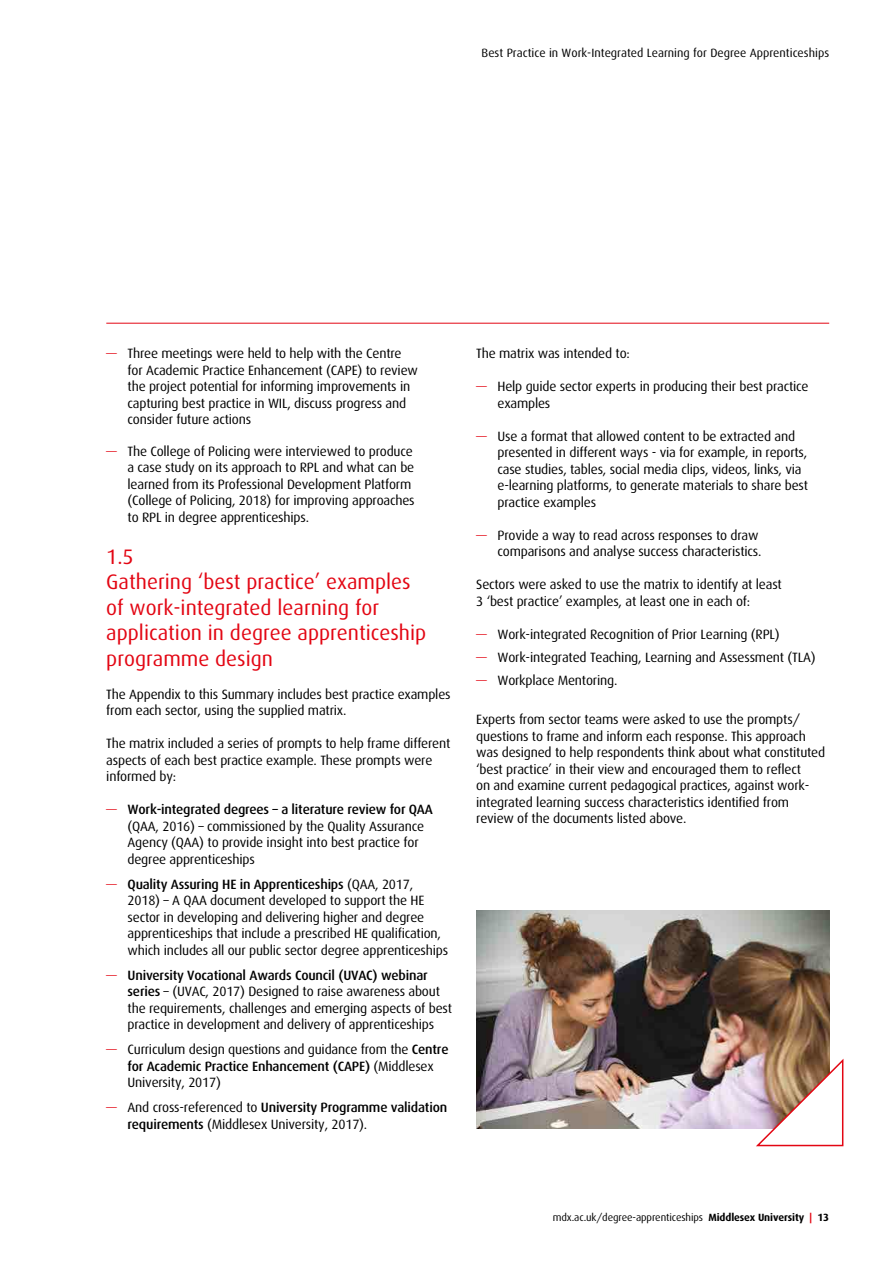
<style>
.page{position:relative;width:893px;height:1263px;background:#fff}
.page>*{position:absolute;margin:0;border:0;box-sizing:border-box;transform-origin:0 0}
.t1{font:21px/25.5px "Dax";color:#e30613}
.t2{font:13.5px/16.5px "Dax";letter-spacing:-.015em;color:#000}
.t3{font:12px "Dax";color:#000}
.t4{font:10.5px "Dax";letter-spacing:-.01em;color:#000}
.s1{color:#e30613}
.s2{font-weight:500}
.s3{font-weight:700}
.s4{font-weight:700;color:#e30613}
</style>
<div class="page">
<hr style="left:106px;top:323px;width:723px;height:1px;background:#e30613">
<img style="left:476px;top:910px;width:353px;height:219px">
<svg style="left:754px;top:1057px;width:90px;height:90px"></svg>
<p class="t3" style="left:482px;top:46px;width:349px">Best Practice in Work-Integrated Learning for Degree Apprenticeships</p>
<p class="t2" style="left:128px;top:346px;width:292px;text-indent:-21px"><span class="s1">—</span> Three meetings were held to help with the Centre for Academic Practice Enhancement (CAPE) to review the project potential for informing improvements in capturing best practice in WIL, discuss progress and consider future actions</p>
<p class="t2" style="left:128px;top:443px;width:289px;text-indent:-21px"><span class="s1">—</span> The College of Policing were interviewed to produce a case study on its approach to RPL and what can be learned from its Professional Development Platform (College of Policing, 2018) for improving approaches to RPL in degree apprenticeships.</p>
<p class="t1" style="left:106px;top:544px;width:321px">1.5<br>Gathering ‘best practice’ examples of work-integrated learning for application in degree apprenticeship programme design</p>
<p class="t2" style="left:106px;top:686px;width:346px">The Appendix to this Summary includes best practice examples from each sector, using the supplied matrix.</p>
<p class="t2" style="left:106px;top:735px;width:346px">The matrix included a series of prompts to help frame different aspects of each best practice example. These prompts were informed by:</p>
<p class="t2" style="left:128px;top:801px;width:307px;text-indent:-21px"><span class="s1">—</span> <span class="s2">Work-integrated degrees – a literature review for QAA </span>(QAA, 2016) – commissioned by the Quality Assurance Agency (QAA) to provide insight into best practice for degree apprenticeships</p>
<p class="t2" style="left:128px;top:876px;width:322px;text-indent:-21px"><span class="s1">—</span> <span class="s2">Quality Assuring HE in Apprenticeships</span> (QAA, 2017, 2018) – A QAA document developed to support the HE sector in developing and delivering higher and degree apprenticeships that include a prescribed HE qualification, which includes all our public sector degree apprenticeships</p>
<p class="t2" style="left:128px;top:967px;width:326px;text-indent:-21px"><span class="s1">—</span> <span class="s2">University Vocational Awards Council (UVAC) webinar series</span> – (UVAC, 2017) Designed to raise awareness about the requirements, challenges and emerging aspects of best practice in development and delivery of apprenticeships</p>
<p class="t2" style="left:128px;top:1041px;width:322px;text-indent:-21px"><span class="s1">—</span> Curriculum design questions and guidance from the <span class="s2">Centre for Academic Practice Enhancement (CAPE)</span> (Middlesex<br>University, 2017)</p>
<p class="t2" style="left:128px;top:1099px;width:321px;text-indent:-21px"><span class="s1">—</span> And cross-referenced to <span class="s2">University Programme validation requirements</span> (Middlesex University, 2017).</p>
<p class="t2" style="left:476px;top:346px;width:155px">The matrix was intended to:</p>
<p class="t2" style="left:497px;top:379px;width:313px;text-indent:-21px"><span class="s1">—</span> Help guide sector experts in producing their best practice examples</p>
<p class="t2" style="left:497px;top:428px;width:312px;text-indent:-21px"><span class="s1">—</span> Use a format that allowed content to be extracted and presented in different ways - via for example, in reports, case studies, tables, social media clips, videos, links, via e-learning platforms, to generate materials to share best practice examples</p>
<p class="t2" style="left:476px;top:527px;width:287px;text-align:right"><span class="s1">—</span> Provide a way to read across responses to draw comparisons and analyse success characteristics.</p>
<p class="t2" style="left:476px;top:577px;width:307px">Sectors were asked to use the matrix to identify at least<br>3 ‘best practice’ examples, at least one in each of:</p>
<p class="t2" style="left:476px;top:626px;width:305px"><span class="s1">—</span> Work-integrated Recognition of Prior Learning (RPL)</p>
<p class="t2" style="left:476px;top:649px;width:341px"><span class="s1">—</span> Work-integrated Teaching, Learning and Assessment (TLA)</p>
<p class="t2" style="left:476px;top:672px;width:143px"><span class="s1">—</span> Workplace Mentoring.</p>
<p class="t2" style="left:476px;top:711px;width:350px">Experts from sector teams were asked to use the prompts/ questions to frame and inform each response. This approach was designed to help respondents think about what constituted ‘best practice’ in their view and encouraged them to reflect<br>on and examine current pedagogical practices, against work&shy;integrated learning success characteristics identified from review of the documents listed above.</p>
<p class="t4" style="left:553px;top:1211px;width:278px">mdx.ac.uk/degree-apprenticeships <span class="s3">Middlesex University</span> <span class="s4">|</span> <span class="s3">13</span></p>
</div>
